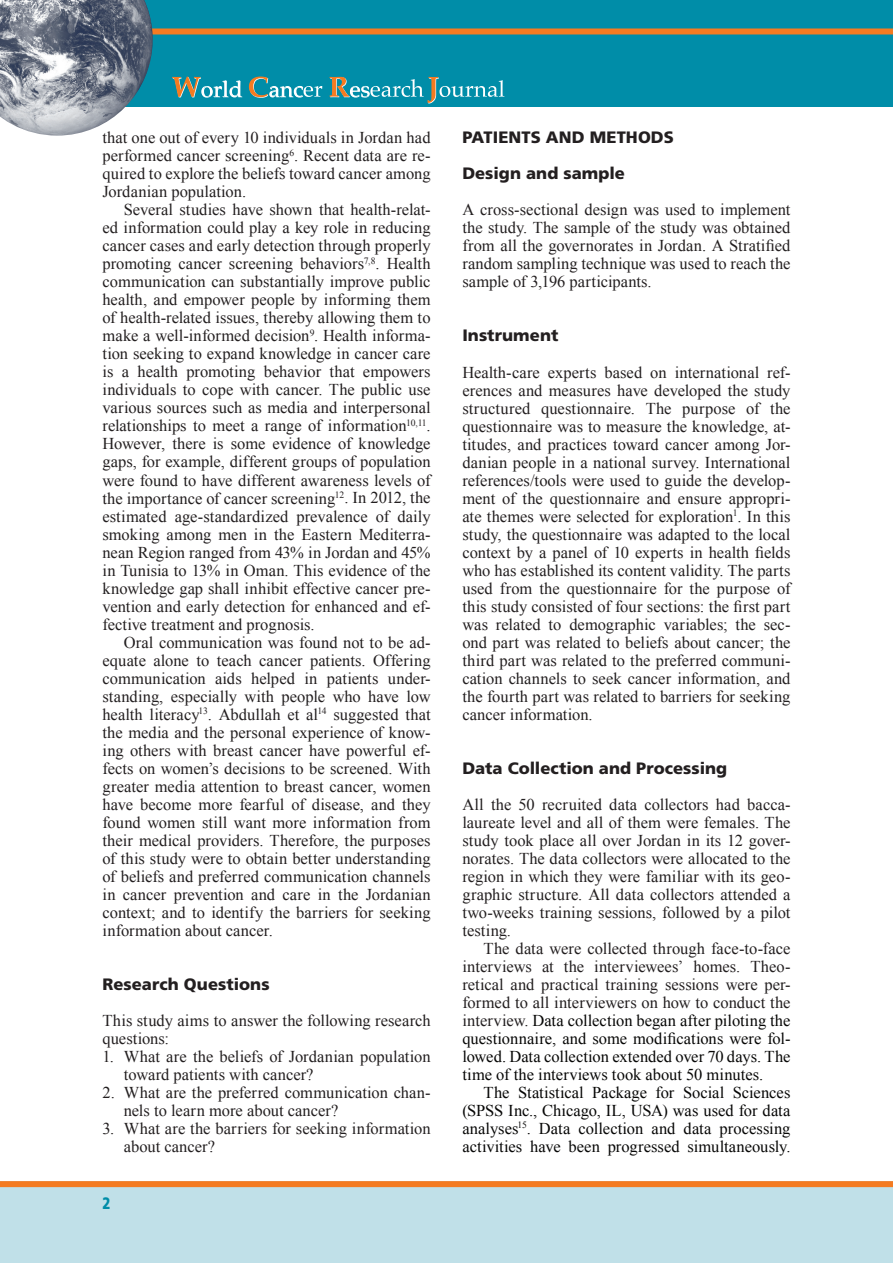
<style>
.page{position:relative;width:893px;height:1263px;background:#fff}
.page>*{position:absolute;margin:0;border:0;box-sizing:border-box;transform-origin:0 0}
.t1{font:16.5px/18px "Times New Roman";color:#231f20;text-align:justify}
.t2{font:16.5px/18px "Times New Roman";color:#070706;text-align:justify}
.t3{font:900 16.5px/36px "Frutiger";letter-spacing:.005em;color:#231f20}
.t4{font:900 16.5px "Frutiger";color:#008da8;scale:.8 1}
.s1{color:#070706}
</style>
<div class="page">
<div style="left:0;top:0;width:893px;height:106px;background:#008da8"></div>
<div style="left:0;top:1181px;width:893px;height:82px;background:#c0e0e8"></div>
<div style="left:0;top:28px;width:893px;height:6px;background:#f47b21"></div>
<div style="left:0;top:1181px;width:893px;height:6px;background:#f47b21"></div>
<img style="left:0;top:0;width:153px;height:136px">
<svg style="left:172px;top:77px;width:70px;height:21px"></svg>
<svg style="left:249px;top:77px;width:73px;height:21px"></svg>
<svg style="left:330px;top:77px;width:174px;height:26px"></svg>
<p class="t1" style="left:102px;top:129px;width:330px">that one out of every 10 individuals in Jordan had performed cancer screening<sup>6</sup>. Recent data are re&shy;quired to explore the beliefs toward cancer among Jordanian population.</p>
<p class="t1" style="left:102px;top:201px;width:330px;text-indent:21px">Several studies have shown that health-relat&shy;ed information could play a key role in reducing cancer cases and early detection through properly promoting cancer screening behaviors<sup>7,8</sup>. Health communication can substantially improve public health, and empower people by informing them of health-related issues, thereby allowing them to make a well-informed decision<sup>9</sup>. Health informa&shy;tion seeking to expand knowledge in cancer care is a health promoting behavior that empowers individuals to cope with cancer. The public use various sources such as media and interpersonal relationships to meet a range of information<sup>10,11</sup>.<br>However, there is some evidence of knowledge gaps, for example, different groups of population were found to have different awareness levels of the importance of cancer screening<sup>12</sup>. In 2012, the estimated age-standardized prevalence of daily smoking among men in the Eastern Mediterra&shy;nean Region ranged from 43% in Jordan and 45% in Tunisia to 13% in Oman. This evidence of the knowledge gap shall inhibit effective cancer pre&shy;vention and early detection for enhanced and ef&shy;fective treatment and prognosis.</p>
<p class="t1" style="left:102px;top:633px;width:330px;text-indent:21px">Oral communication was found not to be ad&shy;equate alone to teach cancer patients. Offering communication aids helped in patients under&shy;standing, especially with people who have low health literacy<sup>13</sup>. Abdullah et al<sup>14</sup> suggested that the media and the personal experience of know&shy;ing others with breast cancer have powerful ef&shy;fects on women’s decisions to be screened. With greater media attention to breast cancer, women have become more fearful of disease, and they found women still want more information from their medical providers. Therefore, the purposes of this study were to obtain better understanding of beliefs and preferred communication channels in cancer prevention and care in the Jordanian context; and to identify the barriers for seeking information about cancer.</p>
<p class="t3" style="left:102px;top:966px;width:169px">Research Questions</p>
<p class="t1" style="left:102px;top:1011px;width:330px">This study aims to answer the following research questions:</p>
<p class="t1" style="left:124px;top:1047px;width:308px;text-indent:-21px">1. What are the beliefs of Jordanian population toward patients with cancer?</p>
<p class="t1" style="left:124px;top:1083px;width:308px;text-indent:-21px">2. What are the preferred communication chan&shy;nels to learn more about cancer?</p>
<p class="t1" style="left:124px;top:1119px;width:308px;text-indent:-21px">3. What are the barriers for seeking information about cancer?</p>
<p class="t4" style="left:102px;top:1193px;width:12px">2</p>
<p class="t3" style="left:462px;top:120px;width:213px">PATIENTS AND METHODS<br>Design and sample</p>
<p class="t1" style="left:462px;top:201px;width:330px">A cross-sectional design was used to implement the study. The sample of the study was obtained from all the governorates in Jordan. A Stratified random sampling technique was used to reach the sample of 3,196 participants.</p>
<p class="t3" style="left:462px;top:318px;width:97px">Instrument</p>
<p class="t1" style="left:462px;top:363px;width:330px">Health-care experts based on international ref&shy;erences and measures have developed the study structured questionnaire. The purpose of the questionnaire was to measure the knowledge, at&shy;titudes, and practices toward cancer among Jor&shy;danian people in a national survey. International references/tools were used to guide the develop&shy;ment of the questionnaire and ensure appropri&shy;ate themes were selected for exploration<sup>1</sup>. In this study, the questionnaire was adapted to the local context by a panel of 10 experts in health fields who has established its content validity. The parts used from the questionnaire for the purpose of this study consisted of four sections: the first part was related to demographic variables; the sec&shy;ond part was related to beliefs about cancer; the third part was related to the preferred communi&shy;cation channels to seek cancer information, and the fourth part was related to barriers for seeking cancer information.</p>
<p class="t3" style="left:462px;top:750px;width:266px">Data Collection and Processing</p>
<p class="t1" style="left:462px;top:795px;width:330px">All the 50 recruited data collectors had bacca&shy;laureate level and all of them were females. The study took place all over Jordan in its 12 gover&shy;norates. The data collectors were allocated to the region in which they were familiar with its geo&shy;graphic structure. All data collectors attended a two-weeks training sessions, followed by a pilot testing.</p>
<p class="t1" style="left:462px;top:939px;width:330px;text-indent:21px">The data were collected through face-to-face interviews at the interviewees’ homes. Theo&shy;retical and practical training sessions were per&shy;formed to all interviewers on how to conduct the interview. <span class="s1">Data collection began after piloting the questionnaire, and some modifications were fol&shy;lowed. Data collection extended over 70 days. The time of the interviews took about 50 minutes.</span></p>
<p class="t2" style="left:462px;top:1083px;width:330px;text-indent:21px">The Statistical Package for Social Sciences (SPSS Inc., Chicago, IL, USA) was used for data analyses<sup>15</sup>. Data collection and data processing activities have been progressed simultaneously.</p>
</div>
